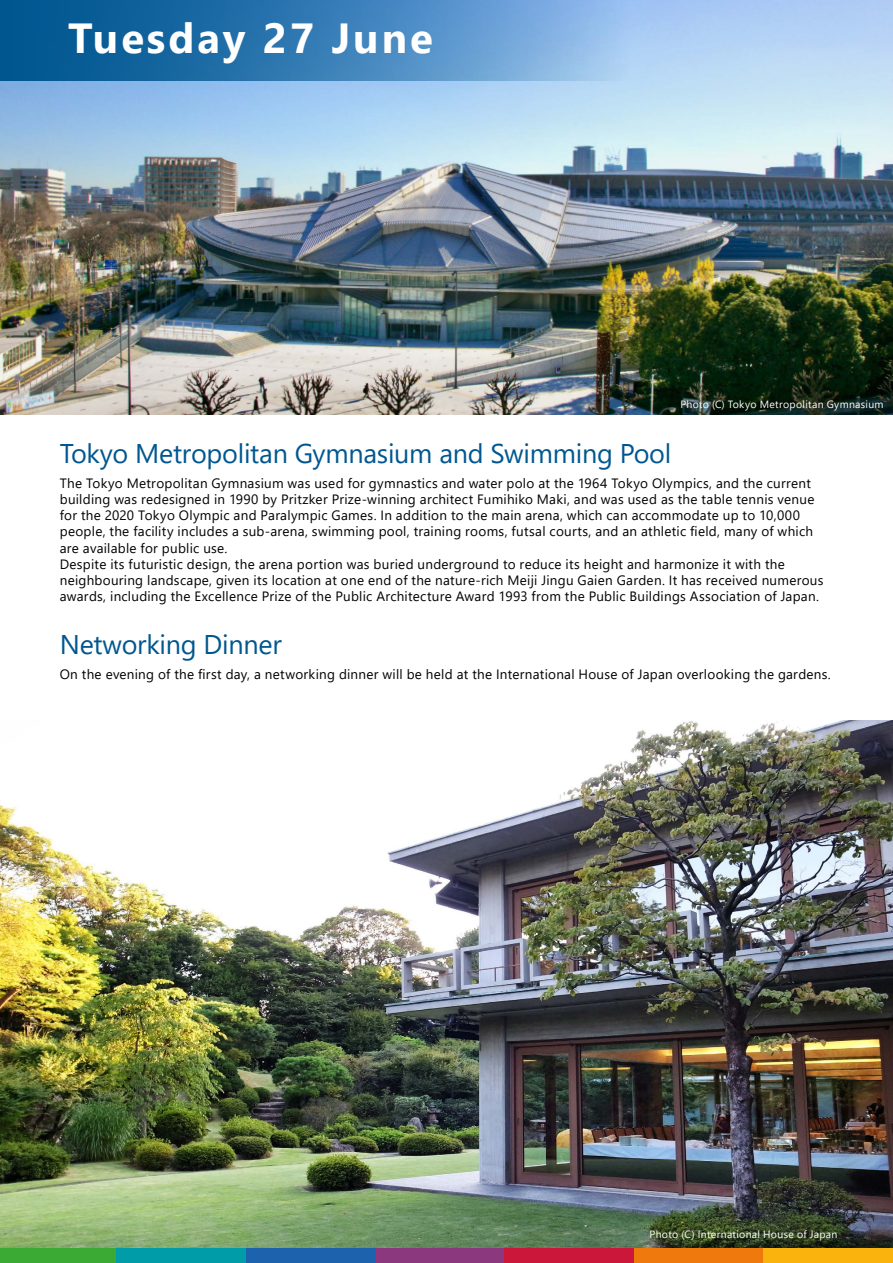
<style>
.page{position:relative;width:893px;height:1263px;background:#fff}
.page>*{position:absolute;margin:0;border:0;box-sizing:border-box;transform-origin:0 0}
.t1{font:700 42px "Segoe UI";letter-spacing:.07em;color:#fff}
.t2{font:27px "Segoe UI";letter-spacing:-.01em;color:#005790}
.t3{font:13.5px/16.2px "Segoe UI";letter-spacing:.02em;color:#000}
.t4{font:10.5px "Segoe UI";letter-spacing:.025em;color:#fff}
</style>
<div class="page">
<img style="left:0;top:81px;width:893px;height:333px">
<div style="left:375px;top:1247px;width:130px;height:16px;background:#8c387e"></div>
<div style="left:505px;top:1247px;width:129px;height:16px;background:#cb183a"></div>
<div style="left:634px;top:1247px;width:129px;height:16px;background:#ef790c"></div>
<div style="left:763px;top:1247px;width:130px;height:16px;background:#fab30c"></div>
<div style="left:0;top:1247px;width:117px;height:16px;background:#3aaa35"></div>
<div style="left:117px;top:1247px;width:129px;height:16px;background:#009ca7"></div>
<div style="left:246px;top:1247px;width:130px;height:16px;background:#1d62ad"></div>
<svg style="left:0;top:0;width:893px;height:81px;background:#619aca"></svg>
<img style="left:0;top:720px;width:893px;height:527px">
<h1 class="t1" style="left:68px;top:-1px;width:366px">Tuesday 27 June</h1>
<p class="t4" style="left:680px;top:394px;width:205px">Photo (C) Tokyo Metropolitan Gymnasium</p>
<h2 class="t2" style="left:60px;top:428px;width:613px">Tokyo Metropolitan Gymnasium and Swimming Pool</h2>
<p class="t3" style="left:60px;top:474px;width:765px">The Tokyo Metropolitan Gymnasium was used for gymnastics and water polo at the 1964 Tokyo Olympics, and the current building was redesigned in 1990 by Pritzker Prize-winning architect Fumihiko Maki, and was used as the table tennis venue for the 2020 Tokyo Olympic and Paralympic Games. In addition to the main arena, which can accommodate up to 10,000 people, the facility includes a sub-arena, swimming pool, training rooms, futsal courts, and an athletic field, many of which are available for public use.<br>Despite its futuristic design, the arena portion was buried underground to reduce its height and harmonize it with the neighbouring landscape, given its location at one end of the nature-rich Meiji Jingu Gaien Garden. It has received numerous awards, including the Excellence Prize of the Public Architecture Award 1993 from the Public Buildings Association of Japan.</p>
<h2 class="t2" style="left:60px;top:619px;width:223px">Networking Dinner</h2>
<p class="t3" style="left:60px;top:665px;width:772px">On the evening of the first day, a networking dinner will be held at the International House of Japan overlooking the gardens.</p>
<p class="t4" style="left:650px;top:1225px;width:189px">Photo (C) International House of Japan</p>
</div>
